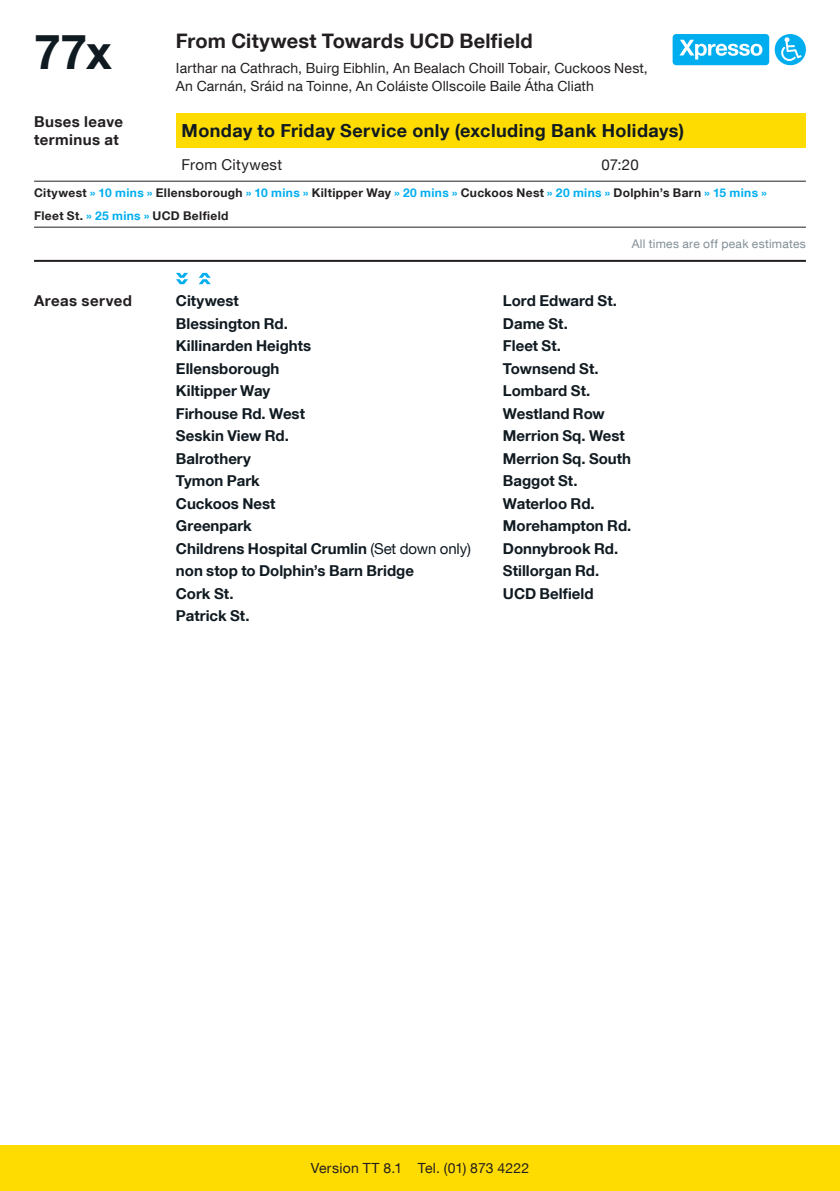
<style>
.page{position:relative;width:840px;height:1191px;background:#fff}
.page>*{position:absolute;margin:0;border:0;box-sizing:border-box;transform-origin:0 0}
.route_number{font:700 48px "Helvetica Neue LT Com";color:#101a21}
.Towards_heading{font:700 20px "Helvetica Neue LT Com";letter-spacing:.01em;color:#231f20}
.Day_Heading{font:700 18px "Helvetica Neue LT Com";letter-spacing:.025em;color:#101a21}
.Fare_Stages{font:700 15px "Helvetica Neue LT Com";color:#101a21}
.Buses_leave_terminus_at__Title{font:700 15px/18px "Helvetica Neue LT Com";letter-spacing:.03em;color:#231f20}
.Departure_times_with_rules{font:15px "Helvetica Neue LT Com";letter-spacing:.02em;color:#231f20}
.Fare_Stages_Left_Title{font:700 15px "Helvetica Neue LT Com";letter-spacing:.03em;color:#231f20}
.Irish_names{font:14px "Helvetica Neue LT Com";letter-spacing:.01em;color:#231f20}
.Operative_date___Garage_Details{font:14px "Helvetica Neue LT Com";letter-spacing:.005em;color:#231f20}
.Interval_times{font:700 12px/22.6px "Helvetica Neue LT Com";letter-spacing:.03em;color:#231f20}
.Operative_date{font:12px "Helvetica Neue LT Com";letter-spacing:.025em;color:#828f96}
.s1{color:#00aeef}
.s2{font-weight:400}
</style>
<div class="page">
<div style="left:0;top:1145px;width:839px;height:46px;background:#ffdc01"></div>
<div style="left:176px;top:113px;width:629px;height:34px;background:#ffdc01"></div>
<hr style="left:34px;top:260px;width:771px;height:2px;background:#231f20">
<svg style="left:176px;top:273px;width:12px;height:11px"></svg>
<svg style="left:198px;top:273px;width:13px;height:11px"></svg>
<svg style="left:672px;top:34px;width:96px;height:31px;background:#34bef2"></svg>
<div style="left:774px;top:34px;width:31px;height:31px;background:#00aeef;border-radius:50%"></div>
<svg style="left:780px;top:37px;width:21px;height:24px"></svg>
<hr style="left:34px;top:181px;width:771px;height:1px;background:#231f20">
<hr style="left:34px;top:227px;width:771px;height:1px;background:#231f20">
<p class="route_number" style="left:34px;top:22px;width:79px">77x</p>
<p class="Towards_heading" style="left:176px;top:29px;width:358px">From Citywest Towards UCD Belfield</p>
<p class="Irish_names" style="left:176px;top:59px;width:473px">Iarthar na Cathrach, Buirg Eibhlin, An Bealach Choill Tobair, Cuckoos Nest,</p>
<p class="Irish_names" style="left:176px;top:77px;width:419px">An Carnán, Sráid na Toinne, An Coláiste Ollscoile Baile Átha Cliath</p>
<p class="Buses_leave_terminus_at__Title" style="left:34px;top:112px;width:90px">Buses leave terminus at</p>
<p class="Day_Heading" style="left:181px;top:119px;width:503px">Monday to Friday Service only (excluding Bank Holidays)</p>
<p class="Departure_times_with_rules" style="left:181px;top:155px;width:102px">From Citywest</p>
<p class="Departure_times_with_rules" style="left:601px;top:155px;width:39px">07:20</p>
<p class="Interval_times" style="left:34px;top:181px;width:733px">Citywest <span class="s1">» 10 mins »</span> Ellensborough <span class="s1">» 10 mins »</span> Kiltipper Way <span class="s1">» 20 mins »</span> Cuckoos Nest <span class="s1">» 20 mins »</span> Dolphin’s Barn <span class="s1">» 15 mins »<br></span>Fleet St. <span class="s1">» 25 mins »</span> UCD Belfield</p>
<p class="Operative_date" style="left:631px;top:236px;width:176px">All times are off peak estimates</p>
<p class="Fare_Stages_Left_Title" style="left:34px;top:291px;width:99px">Areas served</p>
<p class="Fare_Stages" style="left:176px;top:291px;width:64px">Citywest</p>
<p class="Fare_Stages" style="left:176px;top:314px;width:113px">Blessington Rd.</p>
<p class="Fare_Stages" style="left:176px;top:336px;width:137px">Killinarden Heights</p>
<p class="Fare_Stages" style="left:176px;top:359px;width:105px">Ellensborough</p>
<p class="Fare_Stages" style="left:176px;top:381px;width:96px">Kiltipper Way</p>
<p class="Fare_Stages" style="left:176px;top:404px;width:130px">Firhouse Rd. West</p>
<p class="Fare_Stages" style="left:176px;top:426px;width:114px">Seskin View Rd.</p>
<p class="Fare_Stages" style="left:176px;top:449px;width:77px">Balrothery</p>
<p class="Fare_Stages" style="left:176px;top:471px;width:85px">Tymon Park</p>
<p class="Fare_Stages" style="left:176px;top:494px;width:101px">Cuckoos Nest</p>
<p class="Fare_Stages" style="left:176px;top:516px;width:77px">Greenpark</p>
<p class="Fare_Stages" style="left:176px;top:539px;width:296px">Childrens Hospital Crumlin <span class="s2">(Set down only)</span></p>
<p class="Fare_Stages" style="left:176px;top:561px;width:239px">non stop to Dolphin’s Barn Bridge</p>
<p class="Fare_Stages" style="left:176px;top:584px;width:59px">Cork St.</p>
<p class="Fare_Stages" style="left:176px;top:606px;width:75px">Patrick St.</p>
<p class="Fare_Stages" style="left:502px;top:291px;width:116px">Lord Edward St.</p>
<p class="Fare_Stages" style="left:502px;top:314px;width:66px">Dame St.</p>
<p class="Fare_Stages" style="left:502px;top:336px;width:60px">Fleet St.</p>
<p class="Fare_Stages" style="left:502px;top:359px;width:97px">Townsend St.</p>
<p class="Fare_Stages" style="left:502px;top:381px;width:89px">Lombard St.</p>
<p class="Fare_Stages" style="left:502px;top:404px;width:103px">Westland Row</p>
<p class="Fare_Stages" style="left:502px;top:426px;width:123px">Merrion Sq. West</p>
<p class="Fare_Stages" style="left:502px;top:449px;width:130px">Merrion Sq. South</p>
<p class="Fare_Stages" style="left:502px;top:471px;width:76px">Baggot St.</p>
<p class="Fare_Stages" style="left:502px;top:494px;width:93px">Waterloo Rd.</p>
<p class="Fare_Stages" style="left:502px;top:516px;width:130px">Morehampton Rd.</p>
<p class="Fare_Stages" style="left:502px;top:539px;width:117px">Donnybrook Rd.</p>
<p class="Fare_Stages" style="left:502px;top:561px;width:98px">Stillorgan Rd.</p>
<p class="Fare_Stages" style="left:502px;top:584px;width:92px">UCD Belfield</p>
<p class="Irish_names" style="left:310px;top:1159px;width:93px">Version TT 8.1</p>
<p class="Operative_date___Garage_Details" style="left:417px;top:1159px;width:113px">Tel. (01) 873 4222</p>
</div>
